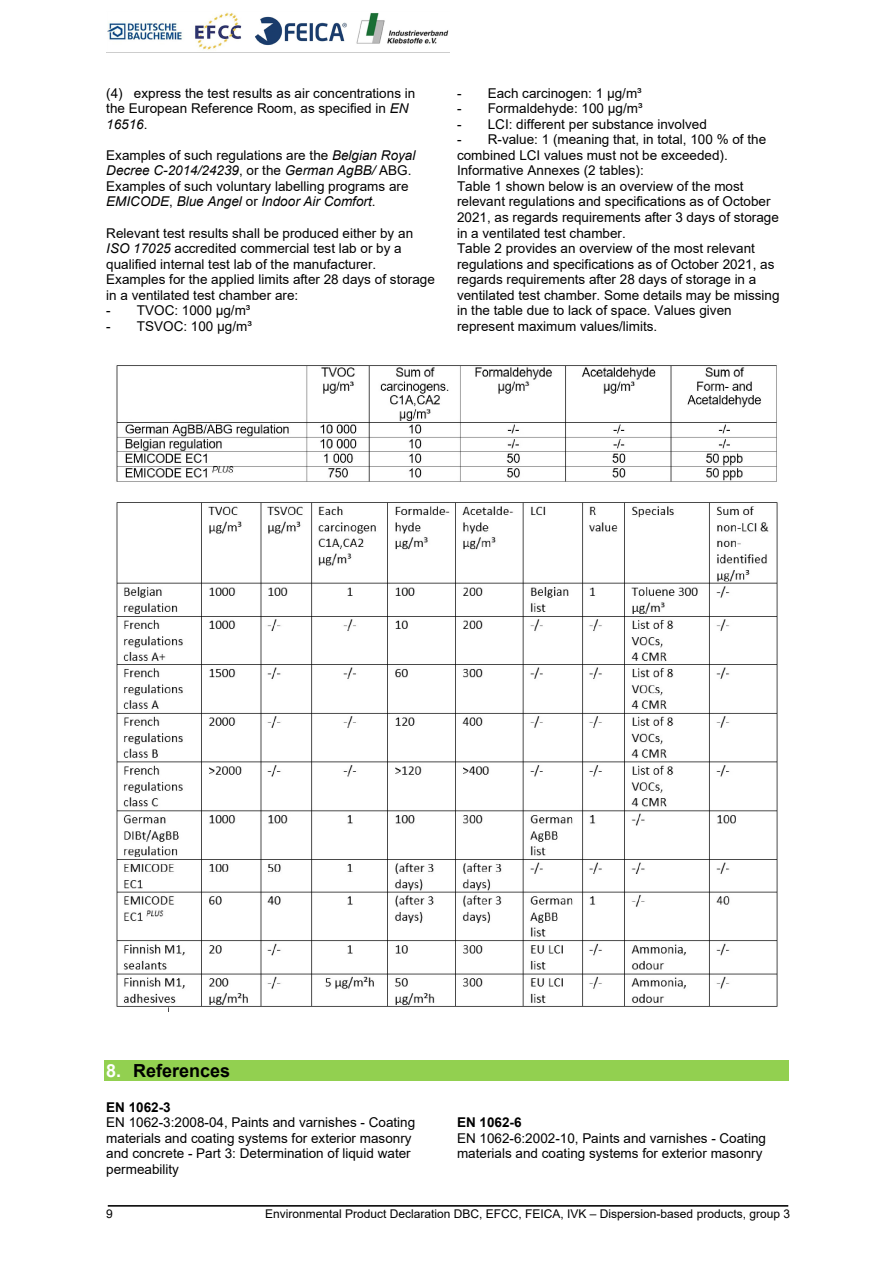
<style>
.page{position:relative;width:893px;height:1263px;background:#fff}
.page>*{position:absolute;margin:0;border:0;box-sizing:border-box;transform-origin:0 0}
.t1{font:700 18px "Arial";color:#000}
.t2{font:13.5px/15.5px "Arial";color:#000}
.t3{font:700 13.5px "Arial";color:#000}
.t4{font:12px "Arial";color:#000}
.s1{font-style:italic}
.s2{color:#fff}
</style>
<div class="page">
<hr style="left:108px;top:1205px;width:680px;height:1px;background:#000">
<svg style="left:107px;top:12px;width:342px;height:41px"></svg>
<img style="left:116px;top:365px;width:662px;height:646px">
<div style="left:104px;top:1060px;width:685px;height:21px;background:#92d050"></div>
<p class="t2" style="left:106px;top:85px;width:311px">(4) express the test results as air concentrations in the European Reference Room, as specified in <span class="s1">EN<br>16516</span>.</p>
<p class="t2" style="left:106px;top:147px;width:311px">Examples of such regulations are the <span class="s1">Belgian Royal Decree C-2014/24239</span>, or the <span class="s1">German AgBB/</span> ABG.<br>Examples of such voluntary labelling programs are <span class="s1">EMICODE</span>, <span class="s1">Blue Angel</span> or <span class="s1">Indoor Air Comfort</span>.</p>
<p class="t2" style="left:106px;top:225px;width:330px">Relevant test results shall be produced either by an <span class="s1">ISO 17025</span> accredited commercial test lab or by a qualified internal test lab of the manufacturer.<br>Examples for the applied limits after 28 days of storage in a ventilated test chamber are:</p>
<p class="t2" style="left:106px;top:303px;width:146px">- TVOC: 1000 µg/m³</p>
<p class="t2" style="left:106px;top:318px;width:147px">- TSVOC: 100 µg/m³</p>
<p class="t2" style="left:457px;top:85px;width:186px">- Each carcinogen: 1 µg/m³</p>
<p class="t2" style="left:457px;top:101px;width:187px">- Formaldehyde: 100 µg/m³</p>
<p class="t2" style="left:457px;top:116px;width:251px">- LCI: different per substance involved</p>
<p class="t2" style="left:457px;top:132px;width:324px">- R-value: 1 (meaning that, in total, 100 % of the combined LCI values must not be exceeded).<br>Informative Annexes (2 tables):<br>Table 1 shown below is an overview of the most relevant regulations and specifications as of October 2021, as regards requirements after 3 days of storage in a ventilated test chamber.<br>Table 2 provides an overview of the most relevant regulations and specifications as of October 2021, as regards requirements after 28 days of storage in a ventilated test chamber. Some details may be missing in the table due to lack of space. Values given represent maximum values/limits.</p>
<h1 class="t1" style="left:106px;top:1061px;width:125px"><span class="s2">8.</span> References</h1>
<p class="t3" style="left:106px;top:1100px;width:66px">EN 1062-3</p>
<p class="t2" style="left:106px;top:1115px;width:310px">EN 1062-3:2008-04, Paints and varnishes - Coating materials and coating systems for exterior masonry and concrete - Part 3: Determination of liquid water permeability</p>
<p class="t3" style="left:457px;top:1115px;width:66px">EN 1062-6</p>
<p class="t2" style="left:457px;top:1130px;width:310px">EN 1062-6:2002-10, Paints and varnishes - Coating materials and coating systems for exterior masonry</p>
<p class="t4" style="left:106px;top:1207px;width:8px">9</p>
<p class="t4" style="left:265px;top:1207px;width:526px">Environmental Product Declaration DBC, EFCC, FEICA, IVK – Dispersion-based products, group 3</p>
</div>
